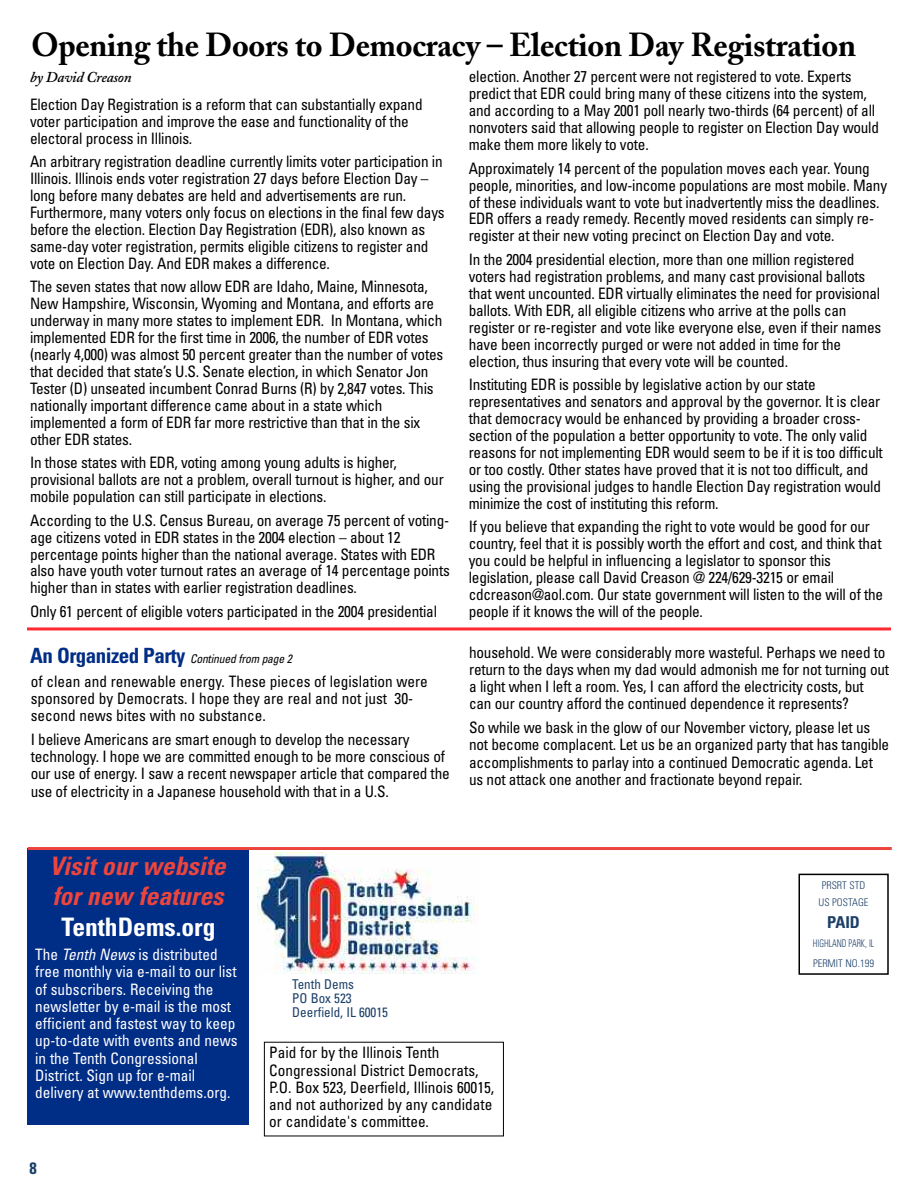
<style>
.page{position:relative;width:918px;height:1188px;background:#fff}
.page>*{position:absolute;margin:0;border:0;box-sizing:border-box;transform-origin:0 0}
.t1{font:700 33px "Adobe Caslon";letter-spacing:-.01em;color:#000}
.t2{font:italic 700 condensed 25.5px/30.9px "Univers";color:#ec453e}
.t3{font:700 condensed 25.5px "Univers";color:#fff}
.t4{font:700 condensed 16.5px "Univers";color:#1c3f68}
.t5{font:700 condensed 16.35px "Univers";color:#1c3f68}
.t6{font:condensed 15.75px/17px "Univers";letter-spacing:-.015em;color:#000}
.t7{font:condensed 15.75px/17.2px "Univers";color:#fff}
.t8{font:italic 600 15px "Adobe Caslon";letter-spacing:-.015em;color:#000}
.t9{font:condensed 13.5px/14.2px "Univers";color:#1c3f68}
.t10{font:italic condensed 12px "Univers";letter-spacing:-.015em;color:#000}
.t11{font:300 condensed 10.5px/19.5px "Univers";color:#1c3f68;scale:.8 1}
.t12{font:300 condensed 10.5px/17.1px "Univers";color:#1c3f68;text-align:center}
.s1{font-weight:700;font-style:normal;font-size:21px;color:#002d86}
.s2{font-style:italic}
</style>
<div class="page">
<img style="left:257px;top:853px;width:220px;height:120px">
<div style="left:799px;top:874px;width:90px;height:101px;border:2px solid #000"></div>
<div style="left:28px;top:849px;width:221px;height:276px;background:#002d86"></div>
<hr style="left:28px;top:847px;width:864px;height:3px;background:#ec453e">
<hr style="left:27px;top:627px;width:864px;height:3px;background:#ff2932">
<h1 class="t1" style="left:31px;top:32px;width:827px">Opening the Doors to Democracy – Election Day Registration</h1>
<p class="t8" style="left:30px;top:72px;width:103px">by David Creason</p>
<p class="t6" style="left:30px;top:97px;width:394px">Election Day Registration is a reform that can substantially expand voter participation and improve the ease and functionality of the electoral process in Illinois.</p>
<p class="t6" style="left:30px;top:154px;width:416px">An arbitrary registration deadline currently limits voter participation in Illinois. Illinois ends voter registration 27 days before Election Day – long before many debates are held and advertisements are run.<br>Furthermore, many voters only focus on elections in the final few days before the election. Election Day Registration (EDR), also known as same-day voter registration, permits eligible citizens to register and vote on Election Day. And EDR makes a difference.</p>
<p class="t6" style="left:30px;top:280px;width:415px">The seven states that now allow EDR are Idaho, Maine, Minnesota, New Hampshire, Wisconsin, Wyoming and Montana, and efforts are underway in many more states to implement EDR. In Montana, which implemented EDR for the first time in 2006, the number of EDR votes (nearly 4,000) was almost 50 percent greater than the number of votes that decided that state’s U.S. Senate election, in which Senator Jon Tester (D) unseated incumbent Conrad Burns (R) by 2,847 votes. This nationally important difference came about in a state which implemented a form of EDR far more restrictive than that in the six other EDR states.</p>
<p class="t6" style="left:30px;top:456px;width:415px">In those states with EDR, voting among young adults is higher, provisional ballots are not a problem, overall turnout is higher, and our mobile population can still participate in elections.</p>
<p class="t6" style="left:30px;top:513px;width:421px">According to the U.S. Census Bureau, on average 75 percent of voting&shy;age citizens voted in EDR states in the 2004 election – about 12 percentage points higher than the national average. States with EDR also have youth voter turnout rates an average of 14 percentage points higher than in states with earlier registration deadlines.</p>
<p class="t6" style="left:30px;top:604px;width:409px">Only 61 percent of eligible voters participated in the 2004 presidential</p>
<p class="t10" style="left:30px;top:654px;width:263px"><span class="s1">An Organized Party</span> Continued from page 2</p>
<p class="t6" style="left:31px;top:674px;width:399px">of clean and renewable energy. These pieces of legislation were sponsored by Democrats. I hope they are real and not just 30- second news bites with no substance.</p>
<p class="t6" style="left:31px;top:732px;width:420px">I believe Americans are smart enough to develop the necessary technology. I hope we are committed enough to be more conscious of our use of energy. I saw a recent newspaper article that compared the use of electricity in a Japanese household with that in a U.S.</p>
<p class="t6" style="left:469px;top:70px;width:412px">election. Another 27 percent were not registered to vote. Experts predict that EDR could bring many of these citizens into the system, and according to a May 2001 poll nearly two-thirds (64 percent) of all nonvoters said that allowing people to register on Election Day would make them more likely to vote.</p>
<p class="t6" style="left:469px;top:161px;width:420px">Approximately 14 percent of the population moves each year. Young people, minorities, and low-income populations are most mobile. Many of these individuals want to vote but inadvertently miss the deadlines.<br>EDR offers a ready remedy. Recently moved residents can simply re&shy;register at their new voting precinct on Election Day and vote.</p>
<p class="t6" style="left:469px;top:252px;width:414px">In the 2004 presidential election, more than one million registered voters had registration problems, and many cast provisional ballots that went uncounted. EDR virtually eliminates the need for provisional ballots. With EDR, all eligible citizens who arrive at the polls can register or re-register and vote like everyone else, even if their names have been incorrectly purged or were not added in time for the election, thus insuring that every vote will be counted.</p>
<p class="t6" style="left:469px;top:377px;width:416px">Instituting EDR is possible by legislative action by our state representatives and senators and approval by the governor. It is clear that democracy would be enhanced by providing a broader cross&shy;section of the population a better opportunity to vote. The only valid reasons for not implementing EDR would seem to be if it is too difficult or too costly. Other states have proved that it is not too difficult, and using the provisional judges to handle Election Day registration would minimize the cost of instituting this reform.</p>
<p class="t6" style="left:469px;top:519px;width:416px">If you believe that expanding the right to vote would be good for our country, feel that it is possibly worth the effort and cost, and think that you could be helpful in influencing a legislator to sponsor this legislation, please call David Creason @ 224/629-3215 or email cdcreason@aol.com. Our state government will listen to the will of the people if it knows the will of the people.</p>
<p class="t6" style="left:469px;top:645px;width:422px">household. We were considerably more wasteful. Perhaps we need to return to the days when my dad would admonish me for not turning out a light when I left a room. Yes, I can afford the electricity costs, but can our country afford the continued dependence it represents?</p>
<p class="t6" style="left:469px;top:720px;width:422px">So while we bask in the glow of our November victory, please let us not become complacent. Let us be an organized party that has tangible accomplishments to parlay into a continued Democratic agenda. Let us not attack one another and fractionate beyond repair.</p>
<h2 class="t2" style="left:49px;top:852px;width:178px">Visit our website for new features</h2>
<h2 class="t3" style="left:62px;top:918px;width:155px">TenthDems.org</h2>
<p class="t7" style="left:35px;top:947px;width:204px">The <span class="s2">Tenth News</span> is distributed free monthly via e-mail to our list of subscribers. Receiving the newsletter by e-mail is the most efficient and fastest way to keep up-to-date with events and news in the Tenth Congressional<br>District. Sign up for e-mail delivery at www.tenthdems.org.</p>
<p class="t4" style="left:30px;top:1162px;width:9px">8</p>
<p class="t9" style="left:292px;top:978px;width:97px">Tenth Dems<br>PO Box 523<br>Deerfield, IL 60015</p>
<p class="t6" style="left:269px;top:1046px;width:227px">Paid for by the Illinois Tenth Congressional District Democrats, P.O. Box 523, Deerfield, Illinois 60015, and not authorized by any candidate or candidate's committee.</p>
<p class="t12" style="left:819px;top:877px;width:52px">PRSRT STD<br>US POSTAGE</p>
<p class="t5" style="left:827px;top:916px;width:34px">PAID</p>
<p class="t11" style="left:813px;top:935px;width:78px">HIGHLAND PARK, IL<br>PERMIT NO.199</p>
</div>
